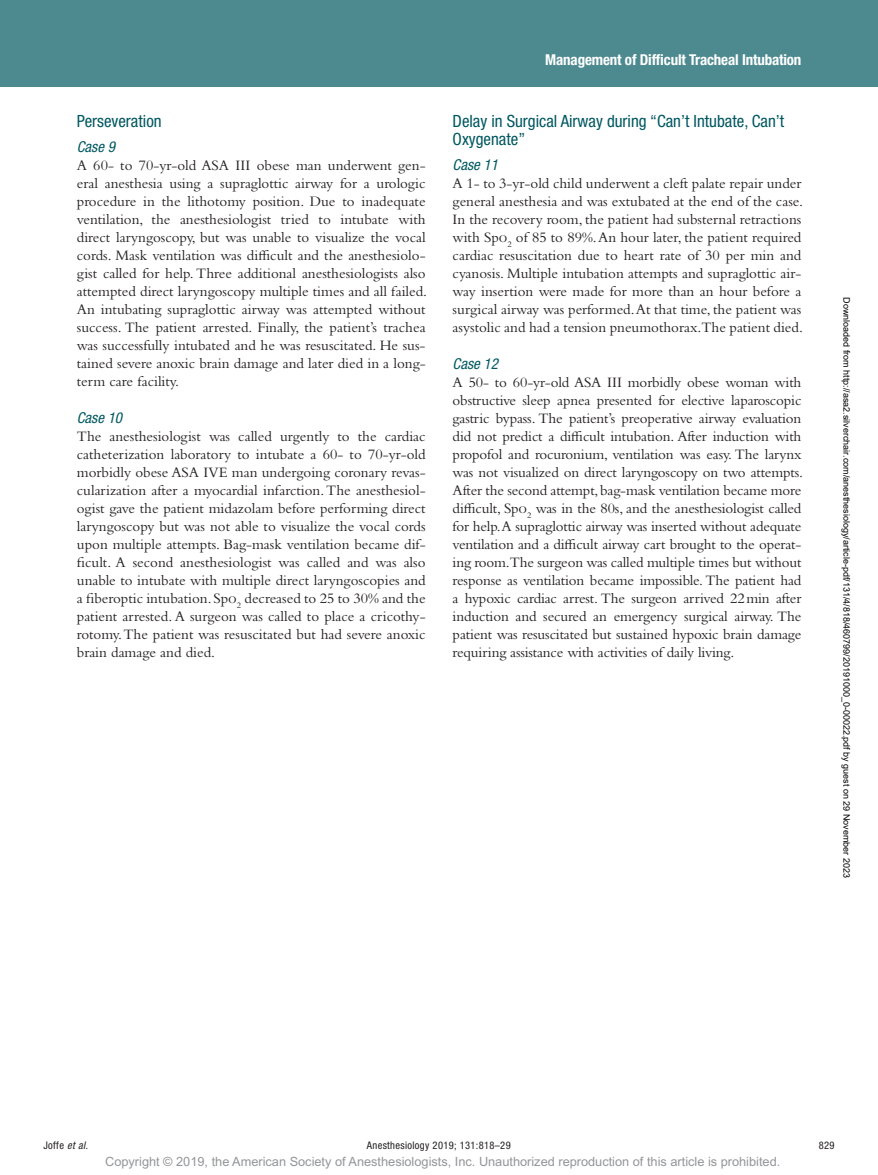
<style>
.page{position:relative;width:878px;height:1175px;background:#fff}
.page>*{position:absolute;margin:0;border:0;box-sizing:border-box;transform-origin:0 0}
.t1{font:condensed 16.8px/18px "Helvetica Neue LT Std";color:#005861}
.t2{font:15px/18px "Bembo Std";color:#231f20;text-align:justify}
.t3{font:700 condensed 15px "Helvetica Neue LT Std";letter-spacing:-.01em;color:#fff}
.t4{font:italic condensed 15px "Helvetica Neue LT Std";color:#005861}
.t5{font:12.75px "Arial MT Std";color:#939598}
.t6{font:condensed 10.5px "Helvetica Neue LT Std";letter-spacing:.03em;color:#231f20}
.t7{font:9px "Arial";color:#000}
.s1{font-style:italic}
</style>
<div class="page">
<div style="left:0;top:0;width:878px;height:86px;background:#4d8a90"></div>
<p class="t1" style="left:77px;top:112px;width:86px">Perseveration</p>
<p class="t4" style="left:77px;top:138px;width:40px">Case 9</p>
<p class="t2" style="left:77px;top:156px;width:352px">A 60- to 70-yr-old ASA III obese man underwent gen&shy;eral anesthesia using a supraglottic airway for a urologic procedure in the lithotomy position. Due to inadequate ventilation, the anesthesiologist tried to intubate with direct laryngoscopy, but was unable to visualize the vocal cords. Mask ventilation was difficult and the anesthesiolo&shy;gist called for help. Three additional anesthesiologists also attempted direct laryngoscopy multiple times and all failed.<br>An intubating supraglottic airway was attempted without success. The patient arrested. Finally, the patient’s trachea was successfully intubated and he was resuscitated. He sus&shy;tained severe anoxic brain damage and later died in a long&shy;term care facility.</p>
<p class="t4" style="left:77px;top:409px;width:47px">Case 10</p>
<p class="t2" style="left:77px;top:427px;width:350px">The anesthesiologist was called urgently to the cardiac catheterization laboratory to intubate a 60- to 70-yr-old morbidly obese ASA IVE man undergoing coronary revas&shy;cularization after a myocardial infarction. The anesthesiol&shy;ogist gave the patient midazolam before performing direct laryngoscopy but was not able to visualize the vocal cords upon multiple attempts. Bag-mask ventilation became dif&shy;ficult. A second anesthesiologist was called and was also unable to intubate with multiple direct laryngoscopies and a fiberoptic intubation. Spo<sub>2</sub> decreased to 25 to 30% and the patient arrested. A surgeon was called to place a cricothy&shy;rotomy. The patient was resuscitated but had severe anoxic brain damage and died.</p>
<p class="t3" style="left:545px;top:51px;width:258px">Management of Difficult Tracheal Intubation</p>
<p class="t1" style="left:452px;top:112px;width:333px">Delay in Surgical Airway during “Can’t Intubate, Can’t<br>Oxygenate”</p>
<p class="t4" style="left:452px;top:156px;width:47px">Case 11</p>
<p class="t2" style="left:452px;top:174px;width:352px">A 1- to 3-yr-old child underwent a cleft palate repair under general anesthesia and was extubated at the end of the case.<br>In the recovery room, the patient had substernal retractions with Spo<sub>2</sub> of 85 to 89%. An hour later, the patient required cardiac resuscitation due to heart rate of 30 per min and cyanosis. Multiple intubation attempts and supraglottic air&shy;way insertion were made for more than an hour before a surgical airway was performed. At that time, the patient was asystolic and had a tension pneumothorax.The patient died.</p>
<p class="t4" style="left:452px;top:355px;width:47px">Case 12</p>
<p class="t2" style="left:452px;top:373px;width:352px">A 50- to 60-yr-old ASA III morbidly obese woman with obstructive sleep apnea presented for elective laparoscopic gastric bypass. The patient’s preoperative airway evaluation did not predict a difficult intubation. After induction with propofol and rocuronium, ventilation was easy. The larynx was not visualized on direct laryngoscopy on two attempts.<br>After the second attempt, bag-mask ventilation became more difficult, Spo<sub>2</sub> was in the 80s, and the anesthesiologist called for help. A supraglottic airway was inserted without adequate ventilation and a difficult airway cart brought to the operat&shy;ing room.The surgeon was called multiple times but without response as ventilation became impossible. The patient had a hypoxic cardiac arrest. The surgeon arrived 22min after induction and secured an emergency surgical airway. The patient was resuscitated but sustained hypoxic brain damage requiring assistance with activities of daily living.</p>
<p class="t7" style="left:850px;top:297px;width:582px;rotate:90deg">Downloaded from http://asa2.silverchair.com/anesthesiology/article-pdf/131/4/818/460799/20191000_0-00022.pdf by guest on 29 November 2023</p>
<p class="t6" style="left:44px;top:1139px;width:46px">Joffe <span class="s1">et al.</span></p>
<p class="t6" style="left:367px;top:1139px;width:145px">Anesthesiology 2019; 131:818–29</p>
<p class="t6" style="left:818px;top:1139px;width:17px">829</p>
<p class="t5" style="left:105px;top:1154px;width:676px">Copyright © 2019, the American Society of Anesthesiologists, Inc. Unauthorized reproduction of this article is prohibited.</p>
</div>
